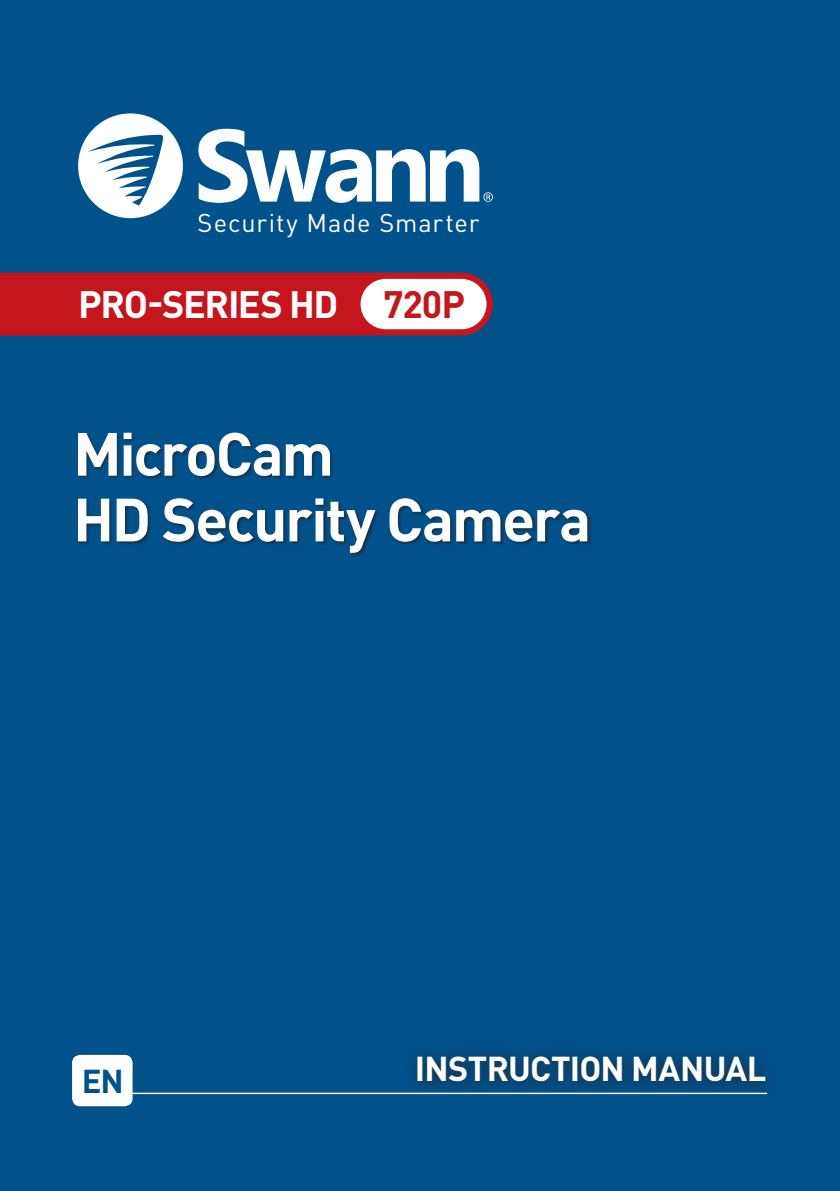
<style>
.page{position:relative;width:840px;height:1191px;background:#fff}
.page>*{position:absolute;margin:0;border:0;box-sizing:border-box;transform-origin:0 0}
.t1{font:700 60px "DIN Pro";letter-spacing:-.035em;color:#fff}
.t2{font:700 37.8px "DIN Pro";letter-spacing:-.035em;color:#fff}
.t3{font:700 34.2px "DIN Pro";letter-spacing:-.02em;color:#fff}
.t4{font:700 32.6px "DIN Pro";color:#01518a}
.t5{font:25.4px "DIN Pro";letter-spacing:.035em;color:#fff}
.s1{color:#c4161c}
</style>
<div class="page">
<div style="left:0;top:0;width:839px;height:1191px;background:#01518a"></div>
<div style="left:405px;top:1044px;width:373px;height:52px;background:#231f20;opacity:.75"></div>
<hr style="left:73px;top:1092px;width:693px;height:2px;background:#fff">
<div style="left:72px;top:1054px;width:60px;height:52px;background:#fff;border-radius:8px"></div>
<div style="left:78px;top:432px;width:513px;height:125px;background:#231f20;opacity:.6"></div>
<svg style="left:198px;top:129px;width:294px;height:74px"></svg>
<svg style="left:78px;top:113px;width:105px;height:105px"></svg>
<div style="left:0;top:272px;width:492px;height:63px;background:#c4161c"></div>
<div style="left:360px;top:279px;width:126px;height:50px;background:#fff;border-radius:25px"></div>
<p class="t5" style="left:197px;top:203px;width:283px">Security Made Smarter</p>
<p class="t2" style="left:78px;top:272px;width:388px">PRO-SERIES HD <span class="s1">720P</span></p>
<p class="t1" style="left:73px;top:404px;width:262px">MicroCam</p>
<p class="t1" style="left:73px;top:469px;width:519px">HD Security Camera</p>
<p class="t4" style="left:82px;top:1054px;width:44px">EN</p>
<p class="t3" style="left:415px;top:1040px;width:353px">INSTRUCTION MANUAL</p>
</div>
